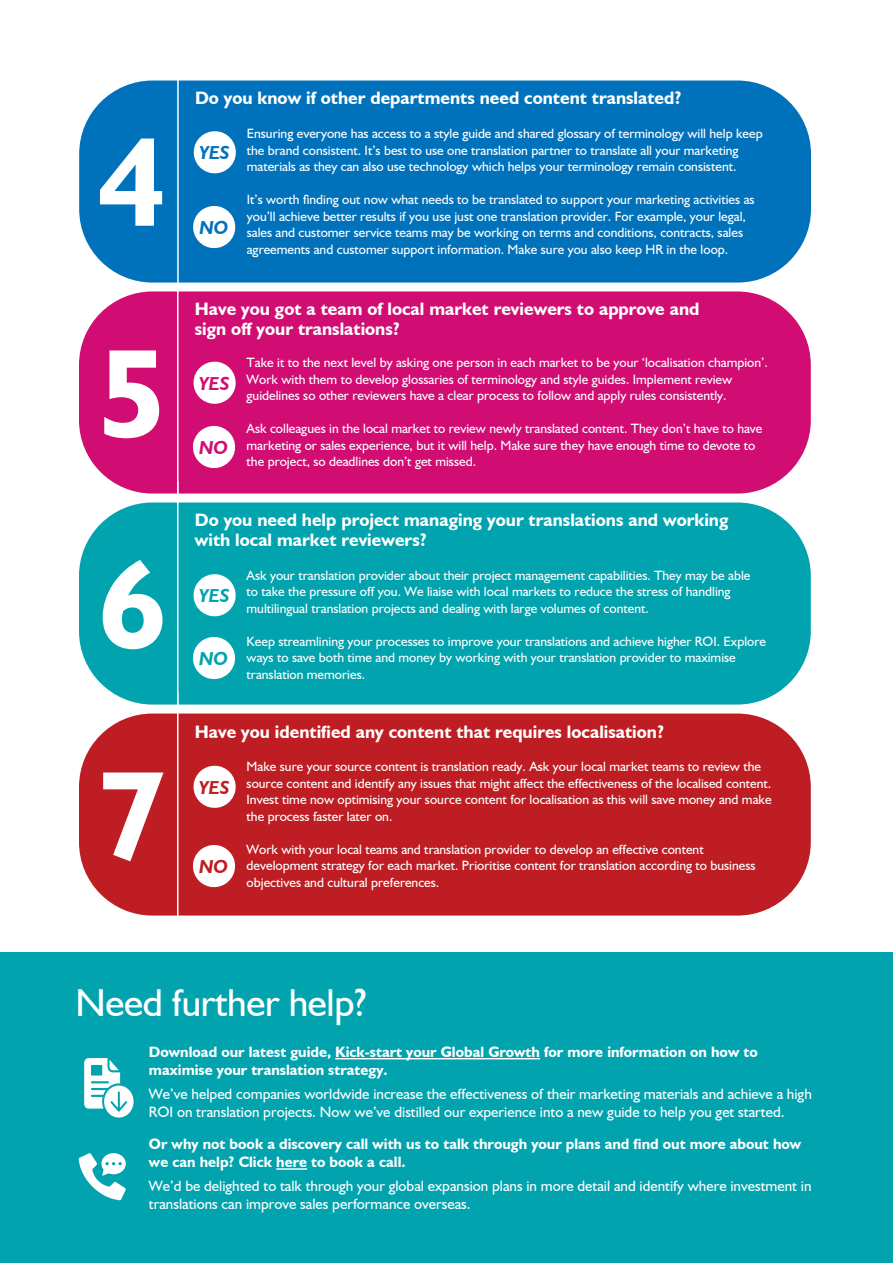
<style>
.page{position:relative;width:893px;height:1263px;background:#fff}
.page>*{position:absolute;margin:0;border:0;box-sizing:border-box;transform-origin:0 0}
.t1{font:700 126.15px "Humanist 521 BT";color:#fff}
.t2{font:39px "Humanist 521 BT";letter-spacing:-.01em;color:#fff}
.t3{font:italic 700 18.75px "Humanist 521 BT";color:#0072bc}
.t4{font:italic 700 18.75px "Humanist 521 BT";color:#d10d73}
.t5{font:italic 700 18.75px "Humanist 521 BT";color:#00a3ae}
.t6{font:italic 700 18.75px "Humanist 521 BT";color:#be1e23}
.t7{font:700 18px/19.5px "Humanist 521 BT";color:#fff}
.t8{font:15px/18px "Humanist 521 BT";color:#fff}
.t9{font:700 15px/18px "Humanist 521 BT";color:#fff}
.t10{font:13.5px/16.5px "Humanist 521 BT";color:#fff}
</style>
<div class="page">
<div style="left:79px;top:81px;width:732px;height:202px;background:#0072bc;border-radius:73px"></div>
<hr style="left:177px;top:76px;width:2px;height:236px;background:#fff">
<svg style="left:193px;top:131px;width:43px;height:43px"></svg>
<svg style="left:193px;top:206px;width:43px;height:43px"></svg>
<div style="left:79px;top:291px;width:732px;height:202px;background:#d10d73;border-radius:73px"></div>
<hr style="left:177px;top:288px;width:1px;height:235px;background:#fff">
<svg style="left:193px;top:361px;width:43px;height:43px"></svg>
<svg style="left:193px;top:426px;width:42px;height:42px"></svg>
<div style="left:79px;top:502px;width:732px;height:202px;background:#00a3ae;border-radius:73px"></div>
<hr style="left:177px;top:481px;width:1px;height:253px;background:#fff">
<svg style="left:193px;top:574px;width:43px;height:43px"></svg>
<svg style="left:193px;top:637px;width:42px;height:43px"></svg>
<div style="left:79px;top:713px;width:732px;height:202px;background:#be1e23;border-radius:73px"></div>
<hr style="left:177px;top:692px;width:1px;height:253px;background:#fff">
<svg style="left:193px;top:765px;width:43px;height:43px"></svg>
<svg style="left:193px;top:845px;width:42px;height:43px"></svg>
<div style="left:0;top:952px;width:893px;height:311px;background:#00a3ae"></div>
<hr style="left:335px;top:1058px;width:205px;height:1px;background:#fff">
<hr style="left:276px;top:1168px;width:31px;height:2px;background:#fff">
<svg style="left:79px;top:1153px;width:47px;height:47px"></svg>
<svg style="left:84px;top:1058px;width:50px;height:59px"></svg>
<div style="left:91px;top:1065px;width:11px;height:10px;background:#00a3ae"></div>
<p class="t1" style="left:98px;top:104px;width:70px">4</p>
<p class="t1" style="left:98px;top:315px;width:70px">5</p>
<p class="t1" style="left:98px;top:526px;width:70px">6</p>
<p class="t1" style="left:98px;top:737px;width:70px">7</p>
<p class="t7" style="left:195px;top:88px;width:488px">Do you know if other departments need content translated?</p>
<p class="t10" style="left:247px;top:125px;width:517px">Ensuring everyone has access to a style guide and shared glossary of terminology will help keep the brand consistent. It’s best to use one translation partner to translate all your marketing materials as they can also use technology which helps your terminology remain consistent.</p>
<p class="t10" style="left:247px;top:191px;width:509px">It’s worth finding out now what needs to be translated to support your marketing activities as you’ll achieve better results if you use just one translation provider. For example, your legal, sales and customer service teams may be working on terms and conditions, contracts, sales agreements and customer support information. Make sure you also keep HR in the loop.</p>
<p class="t3" style="left:199px;top:141px;width:32px">YES</p>
<p class="t3" style="left:199px;top:216px;width:30px">NO</p>
<p class="t7" style="left:195px;top:299px;width:506px">Have you got a team of local market reviewers to approve and sign off your translations?</p>
<p class="t10" style="left:247px;top:354px;width:523px">Take it to the next level by asking one person in each market to be your ‘localisation champion’.<br>Work with them to develop glossaries of terminology and style guides. Implement review guidelines so other reviewers have a clear process to follow and apply rules consistently.</p>
<p class="t10" style="left:247px;top:420px;width:517px">Ask colleagues in the local market to review newly translated content. They don’t have to have marketing or sales experience, but it will help. Make sure they have enough time to devote to the project, so deadlines don’t get missed.</p>
<p class="t4" style="left:199px;top:372px;width:32px">YES</p>
<p class="t4" style="left:199px;top:436px;width:30px">NO</p>
<p class="t7" style="left:195px;top:510px;width:535px">Do you need help project managing your translations and working with local market reviewers?</p>
<p class="t10" style="left:247px;top:567px;width:505px">Ask your translation provider about their project management capabilities. They may be able to take the pressure off you. We liaise with local markets to reduce the stress of handling multilingual translation projects and dealing with large volumes of content.</p>
<p class="t10" style="left:247px;top:633px;width:521px">Keep streamlining your processes to improve your translations and achieve higher ROI. Explore ways to save both time and money by working with your translation provider to maximise translation memories.</p>
<p class="t5" style="left:199px;top:584px;width:32px">YES</p>
<p class="t5" style="left:199px;top:647px;width:30px">NO</p>
<p class="t7" style="left:195px;top:721px;width:471px">Have you identified any content that requires localisation?</p>
<p class="t10" style="left:247px;top:758px;width:527px">Make sure your source content is translation ready. Ask your local market teams to review the source content and identify any issues that might affect the effectiveness of the localised content.<br>Invest time now optimising your source content for localisation as this will save money and make the process faster later on.</p>
<p class="t10" style="left:247px;top:841px;width:510px">Work with your local teams and translation provider to develop an effective content development strategy for each market. Prioritise content for translation according to business objectives and cultural preferences.</p>
<p class="t6" style="left:199px;top:776px;width:32px">YES</p>
<p class="t6" style="left:199px;top:855px;width:30px">NO</p>
<p class="t2" style="left:75px;top:979px;width:292px">Need further help?</p>
<p class="t9" style="left:149px;top:1042px;width:610px">Download our latest guide, Kick-start your Global Growth for more information on how to maximise your translation strategy.</p>
<p class="t8" style="left:149px;top:1084px;width:664px">We’ve helped companies worldwide increase the effectiveness of their marketing materials and achieve a high<br>ROI on translation projects. Now we’ve distilled our experience into a new guide to help you get started.</p>
<p class="t9" style="left:149px;top:1135px;width:654px">Or why not book a discovery call with us to talk through your plans and find out more about how we can help? Click here to book a call.</p>
<p class="t8" style="left:149px;top:1177px;width:664px">We’d be delighted to talk through your global expansion plans in more detail and identify where investment in translations can improve sales performance overseas.</p>
</div>
